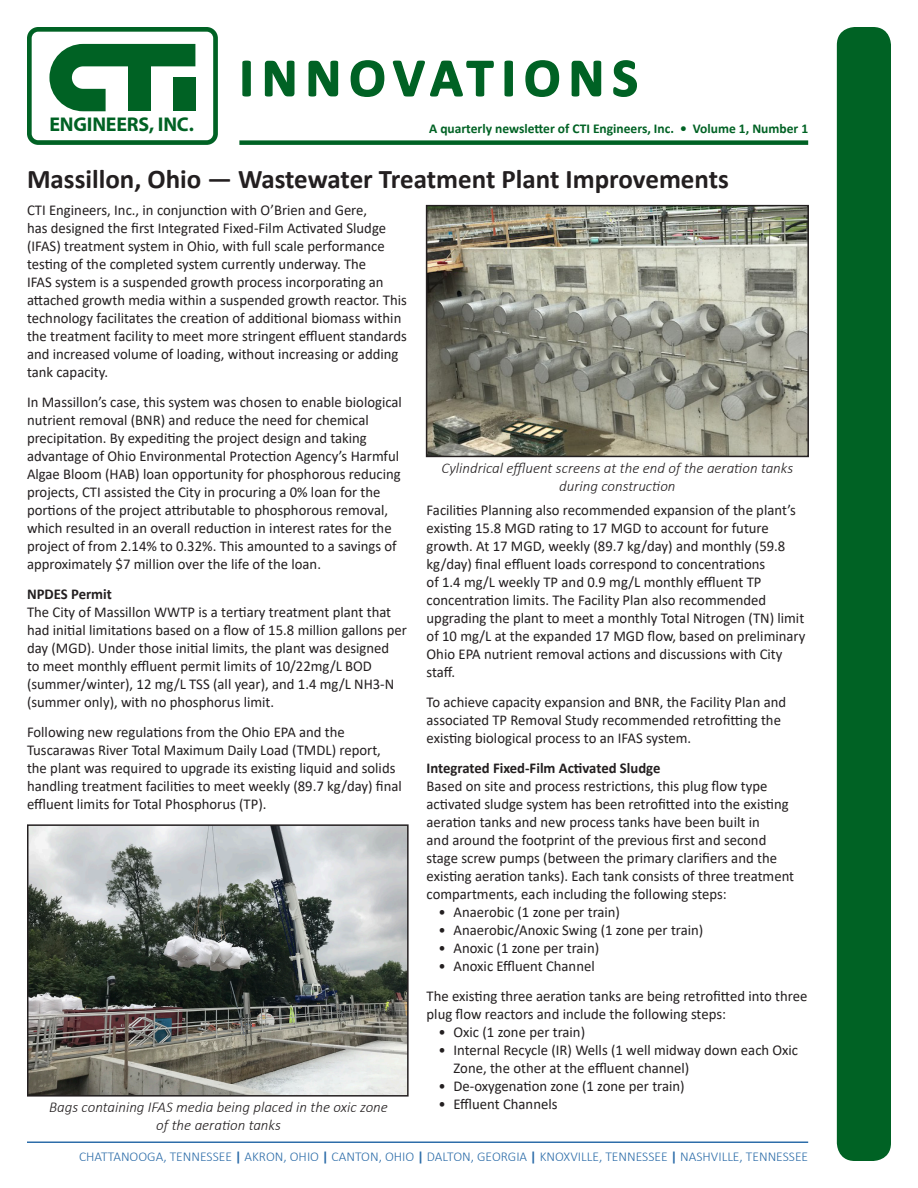
<style>
.page{position:relative;width:918px;height:1188px;background:#fff}
.page>*{position:absolute;margin:0;border:0;box-sizing:border-box;transform-origin:0 0}
.t1{font:700 54px "Calibri";letter-spacing:.15em;color:#006224}
.t2{font:700 27px "Calibri";color:#231f20}
.t3{font:700 19.95px "Myriad Pro";letter-spacing:-.01em;color:#006224}
.t4{font:15px/18px "Calibri";color:#231f20}
.t5{font:italic 300 15px/18px "Calibri";color:#231f20;text-align:center}
.t6{font:700 15px "Calibri";color:#231f20}
.t7{font:300 13.5px "Calibri";color:#2d6da9}
.t8{font:700 13.5px "Calibri";color:#006224}
.s1{font-weight:700}
</style>
<div class="page">
<div style="left:837px;top:27px;width:54px;height:1134px;background:#006224;border-radius:18px"></div>
<hr style="left:27px;top:1142px;width:781px;height:1px;background:#2d6da9">
<svg style="left:27px;top:27px;width:191px;height:118px"></svg>
<svg style="left:242px;top:60px;width:9px;height:37px"></svg>
<svg style="left:264px;top:60px;width:31px;height:37px"></svg>
<svg style="left:308px;top:60px;width:31px;height:37px"></svg>
<svg style="left:350px;top:60px;width:35px;height:37px"></svg>
<svg style="left:392px;top:60px;width:102px;height:37px"></svg>
<svg style="left:504px;top:60px;width:9px;height:37px"></svg>
<svg style="left:525px;top:60px;width:35px;height:37px"></svg>
<svg style="left:571px;top:60px;width:31px;height:37px"></svg>
<svg style="left:613px;top:60px;width:24px;height:37px"></svg>
<div style="left:239px;top:140px;width:569px;height:5px;background:#006224"></div>
<img style="left:30px;top:827px;width:376px;height:267px">
<div style="left:27px;top:824px;width:382px;height:273px;border:2px solid #231f20"></div>
<img style="left:429px;top:208px;width:377px;height:246px">
<div style="left:426px;top:205px;width:383px;height:252px;border:2px solid #231f20"></div>
<p class="t1" style="left:239px;top:40px;width:400px">INNOVATIONS</p>
<p class="t8" style="left:429px;top:119px;width:381px">A quarterly newsletter of CTI Engineers, Inc. • Volume 1, Number 1</p>
<p class="t2" style="left:27px;top:160px;width:703px">Massillon, Ohio — Wastewater Treatment Plant Improvements</p>
<p class="t4" style="left:27px;top:200px;width:381px">CTI Engineers, Inc., in conjunction with O’Brien and Gere,<br>has designed the first Integrated Fixed-Film Activated Sludge (IFAS) treatment system in Ohio, with full scale performance testing of the completed system currently underway. The<br>IFAS system is a suspended growth process incorporating an attached growth media within a suspended growth reactor. This technology facilitates the creation of additional biomass within the treatment facility to meet more stringent effluent standards and increased volume of loading, without increasing or adding tank capacity.</p>
<p class="t4" style="left:27px;top:392px;width:376px">In Massillon’s case, this system was chosen to enable biological nutrient removal (BNR) and reduce the need for chemical precipitation. By expediting the project design and taking advantage of Ohio Environmental Protection Agency’s Harmful Algae Bloom (HAB) loan opportunity for phosphorous reducing projects, CTI assisted the City in procuring a 0% loan for the portions of the project attributable to phosphorous removal, which resulted in an overall reduction in interest rates for the project of from 2.14% to 0.32%. This amounted to a savings of approximately $7 million over the life of the loan.</p>
<p class="t6" style="left:27px;top:583px;width:86px">NPDES Permit</p>
<p class="t4" style="left:27px;top:602px;width:381px">The City of Massillon WWTP is a tertiary treatment plant that had initial limitations based on a flow of 15.8 million gallons per day (MGD). Under those initial limits, the plant was designed<br>to meet monthly effluent permit limits of 10/22mg/L BOD (summer/winter), 12 mg/L TSS (all year), and 1.4 mg/L NH3-N (summer only), with no phosphorus limit.</p>
<p class="t4" style="left:27px;top:722px;width:376px">Following new regulations from the Ohio EPA and the Tuscarawas River Total Maximum Daily Load (TMDL) report, the plant was required to upgrade its existing liquid and solids handling treatment facilities to meet weekly (89.7 kg/day) final effluent limits for Total Phosphorus (TP).</p>
<p class="t3" style="left:49px;top:111px;width:146px">ENGINEERS, INC.</p>
<p class="t5" style="left:442px;top:459px;width:353px">Cylindrical effluent screens at the end of the aeration tanks during construction</p>
<p class="t4" style="left:427px;top:501px;width:380px">Facilities Planning also recommended expansion of the plant’s existing 15.8 MGD rating to 17 MGD to account for future growth. At 17 MGD, weekly (89.7 kg/day) and monthly (59.8 kg/day) final effluent loads correspond to concentrations<br>of 1.4 mg/L weekly TP and 0.9 mg/L monthly effluent TP concentration limits. The Facility Plan also recommended upgrading the plant to meet a monthly Total Nitrogen (TN) limit of 10 mg/L at the expanded 17 MGD flow, based on preliminary Ohio EPA nutrient removal actions and discussions with City staff.</p>
<p class="t4" style="left:427px;top:693px;width:361px">To achieve capacity expansion and BNR, the Facility Plan and associated TP Removal Study recommended retrofitting the existing biological process to an IFAS system.</p>
<p class="t6" style="left:427px;top:758px;width:235px">Integrated Fixed-Film Activated Sludge</p>
<p class="t4" style="left:427px;top:777px;width:369px">Based on site and process restrictions, this plug flow type activated sludge system has been retrofitted into the existing aeration tanks and new process tanks have been built in<br>and around the footprint of the previous first and second stage screw pumps (between the primary clarifiers and the existing aeration tanks). Each tank consists of three treatment compartments, each including the following steps:</p>
<p class="t4" style="left:439px;top:903px;width:183px">• Anaerobic (1 zone per train)</p>
<p class="t4" style="left:439px;top:921px;width:266px">• Anaerobic/Anoxic Swing (1 zone per train)</p>
<p class="t4" style="left:439px;top:939px;width:162px">• Anoxic (1 zone per train)</p>
<p class="t4" style="left:439px;top:957px;width:158px">• Anoxic Effluent Channel</p>
<p class="t4" style="left:427px;top:987px;width:382px">The existing three aeration tanks are being retrofitted into three plug flow reactors and include the following steps:</p>
<p class="t4" style="left:439px;top:1023px;width:148px">• Oxic (1 zone per train)</p>
<p class="t4" style="left:454px;top:1041px;width:346px;text-indent:-15px">• Internal Recycle (IR) Wells (1 well midway down each Oxic<br>Zone, the other at the effluent channel)</p>
<p class="t4" style="left:439px;top:1077px;width:248px">• De-oxygenation zone (1 zone per train)</p>
<p class="t4" style="left:439px;top:1095px;width:120px">• Effluent Channels</p>
<p class="t5" style="left:49px;top:1098px;width:340px">Bags containing IFAS media being placed in the oxic zone of the aeration tanks</p>
<p class="t7" style="left:79px;top:1148px;width:731px">CHATTANOOGA, TENNESSEE <span class="s1">|</span> AKRON, OHIO <span class="s1">|</span> CANTON, OHIO <span class="s1">|</span> DALTON, GEORGIA <span class="s1">|</span> KNOXVILLE, TENNESSEE <span class="s1">|</span> NASHVILLE, TENNESSEE</p>
</div>
